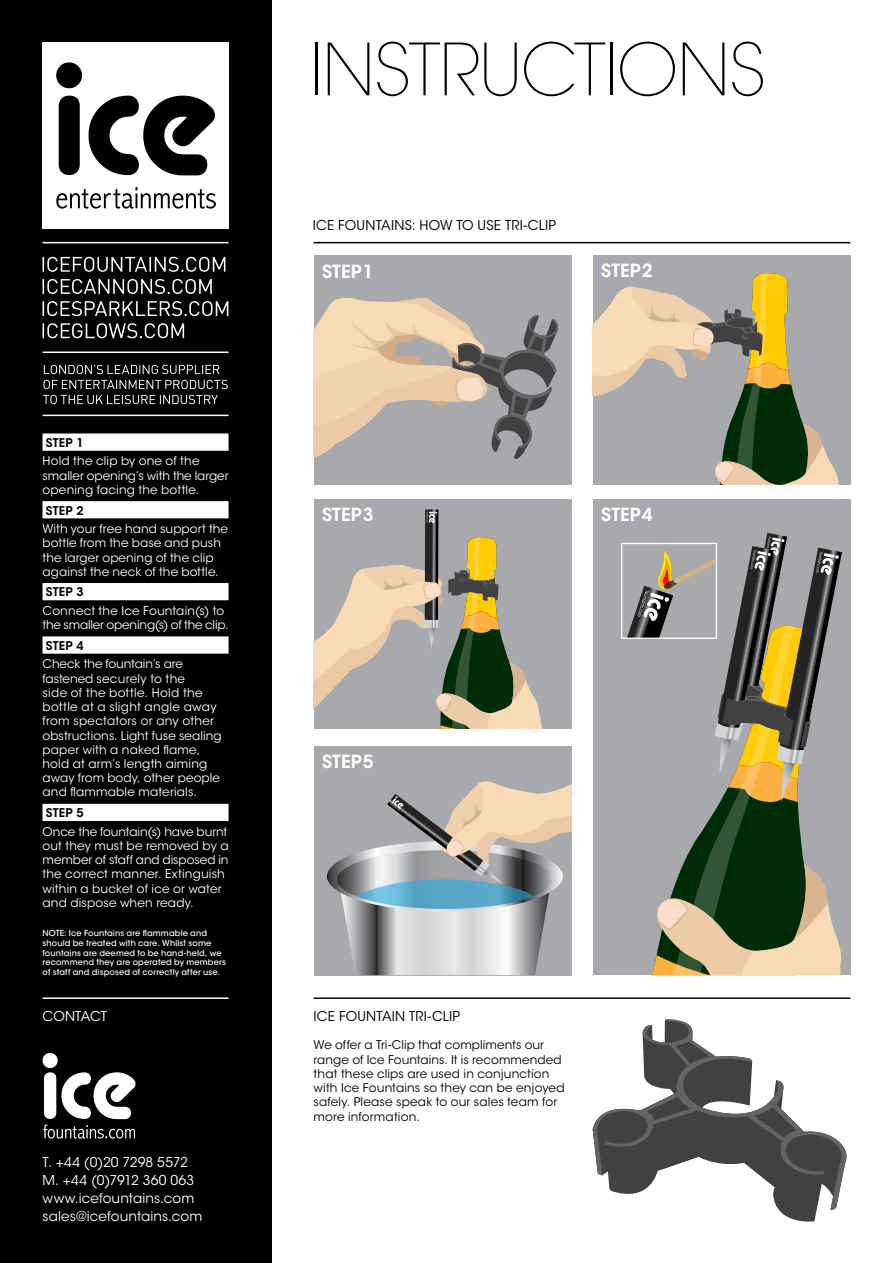
<style>
.page{position:relative;width:893px;height:1263px;background:#fff}
.page>*{position:absolute;margin:0;border:0;box-sizing:border-box;transform-origin:0 0}
.t1{font:200 71.4px "ITC Avant Garde Std";letter-spacing:-.01em;color:#000}
.t2{font:600 18px "ITC Avant Garde Std";letter-spacing:.01em;color:#fff}
.t3{font:13.5px/18px "ITC Avant Garde Std";letter-spacing:.01em;color:#fff}
.t4{font:13.5px "ITC Avant Garde Std";letter-spacing:.015em;color:#000}
.t5{font:12px/14.2px "ITC Avant Garde Std";letter-spacing:.005em;color:#fff}
.t6{font:12px/14.2px "ITC Avant Garde Std";letter-spacing:.01em;color:#000}
.t7{font:600 12px "ITC Avant Garde Std";letter-spacing:.025em;color:#000}
.t8{font:500 8.25px/9.8px "ITC Avant Garde Std";letter-spacing:.015em;color:#fff}
</style>
<div class="page">
<div style="left:0;top:0;width:271px;height:1263px;background:#000"></div>
<svg style="left:43px;top:323px;width:141px;height:15px"></svg>
<svg style="left:43px;top:301px;width:185px;height:15px"></svg>
<svg style="left:43px;top:279px;width:169px;height:15px"></svg>
<svg style="left:43px;top:257px;width:182px;height:15px"></svg>
<hr style="left:43px;top:351px;width:185px;height:2px;background:#fff">
<hr style="left:43px;top:242px;width:185px;height:1px;background:#fff">
<svg style="left:43px;top:43px;width:186px;height:185px"></svg>
<hr style="left:314px;top:242px;width:536px;height:1px;background:#000">
<div style="left:314px;top:256px;width:257px;height:229px;background:#a7a9ac"></div>
<svg style="left:314px;top:298px;width:245px;height:161px"></svg>
<div style="left:593px;top:256px;width:257px;height:229px;background:#a7a9ac"></div>
<svg style="left:593px;top:273px;width:246px;height:212px"></svg>
<div style="left:314px;top:499px;width:257px;height:230px;background:#a7a9ac"></div>
<svg style="left:425px;top:509px;width:13px;height:27px"></svg>
<svg style="left:426px;top:512px;width:11px;height:11px"></svg>
<svg style="left:314px;top:536px;width:229px;height:193px"></svg>
<div style="left:593px;top:499px;width:257px;height:476px;background:#a7a9ac"></div>
<svg style="left:795px;top:803px;width:10px;height:61px"></svg>
<svg style="left:683px;top:803px;width:112px;height:61px;fill:#002b07"></svg>
<svg style="left:652px;top:864px;width:189px;height:111px;background:#7f8362"></svg>
<div style="left:314px;top:746px;width:257px;height:229px;background:#a7a9ac"></div>
<svg style="left:327px;top:781px;width:244px;height:194px"></svg>
<hr style="left:314px;top:997px;width:536px;height:2px;background:#000">
<svg style="left:43px;top:1053px;width:93px;height:85px"></svg>
<hr style="left:43px;top:997px;width:186px;height:2px;background:#fff">
<hr style="left:43px;top:415px;width:186px;height:1px;background:#fff">
<div style="left:43px;top:433px;width:186px;height:18px;background:#fff"></div>
<div style="left:43px;top:501px;width:186px;height:17px;background:#fff"></div>
<div style="left:43px;top:583px;width:186px;height:17px;background:#fff"></div>
<div style="left:43px;top:636px;width:186px;height:18px;background:#fff"></div>
<div style="left:43px;top:804px;width:186px;height:17px;background:#fff"></div>
<svg style="left:779px;top:1210px;width:38px;height:12px"></svg>
<svg style="left:593px;top:1019px;width:254px;height:191px"></svg>
<div style="left:621px;top:543px;width:96px;height:96px;border:1px solid #fff"></div>
<svg style="left:627px;top:533px;width:215px;height:270px"></svg>
<svg style="left:43px;top:395px;width:175px;height:9px"></svg>
<svg style="left:44px;top:380px;width:184px;height:9px"></svg>
<svg style="left:44px;top:365px;width:176px;height:9px"></svg>
<h1 class="t1" style="left:310px;top:28px;width:458px">INSTRUCTIONS</h1>
<p class="t4" style="left:313px;top:217px;width:245px">ICE FOUNTAINS: HOW TO USE TRI-CLIP</p>
<h2 class="t2" style="left:322px;top:260px;width:53px">STEP 1</h2>
<h2 class="t2" style="left:601px;top:259px;width:53px">STEP 2</h2>
<p class="t7" style="left:46px;top:435px;width:39px">STEP 1</p>
<p class="t5" style="left:43px;top:454px;width:188px">Hold the clip by one of the smaller opening’s with the larger opening facing the bottle.</p>
<p class="t7" style="left:46px;top:502px;width:39px">STEP 2</p>
<p class="t5" style="left:43px;top:522px;width:187px">With your free hand support the bottle from the base and push the larger opening of the clip against the neck of the bottle.</p>
<p class="t7" style="left:46px;top:584px;width:39px">STEP 3</p>
<p class="t5" style="left:43px;top:604px;width:188px">Connect the Ice Fountain(s) to the smaller opening(s) of the clip.</p>
<p class="t7" style="left:46px;top:638px;width:39px">STEP 4</p>
<p class="t5" style="left:43px;top:657px;width:181px">Check the fountain’s are fastened securely to the<br>side of the bottle. Hold the bottle at a slight angle away from spectators or any other obstructions. Light fuse sealing paper with a naked flame, hold at arm’s length aiming away from body, other people and flammable materials.</p>
<p class="t7" style="left:46px;top:805px;width:39px">STEP 5</p>
<p class="t5" style="left:43px;top:824px;width:188px">Once the fountain(s) have burnt out they must be removed by a member of staff and disposed in the correct manner. Extinguish within a bucket of ice or water and dispose when ready.</p>
<p class="t8" style="left:43px;top:928px;width:185px">NOTE: Ice Fountains are flammable and should be treated with care. Whilst some fountains are deemed to be hand-held, we recommend they are operated by members of staff and disposed of correctly after use.</p>
<h2 class="t2" style="left:322px;top:503px;width:53px">STEP 3</h2>
<h2 class="t2" style="left:322px;top:750px;width:53px">STEP 5</h2>
<p class="t3" style="left:43px;top:1007px;width:66px">CONTACT</p>
<p class="t4" style="left:314px;top:1008px;width:148px">ICE FOUNTAIN TRI-CLIP</p>
<p class="t3" style="left:43px;top:1153px;width:161px">T. +44 (0)20 7298 5572<br>M. +44 (0)7912 360 063 www.icefountains.com sales@icefountains.com</p>
<p class="t6" style="left:314px;top:1038px;width:252px">We offer a Tri-Clip that compliments our range of Ice Fountains. It is recommended that these clips are used in conjunction with Ice Fountains so they can be enjoyed safely. Please speak to our sales team for more information.</p>
<h2 class="t2" style="left:601px;top:503px;width:53px">STEP 4</h2>
</div>
